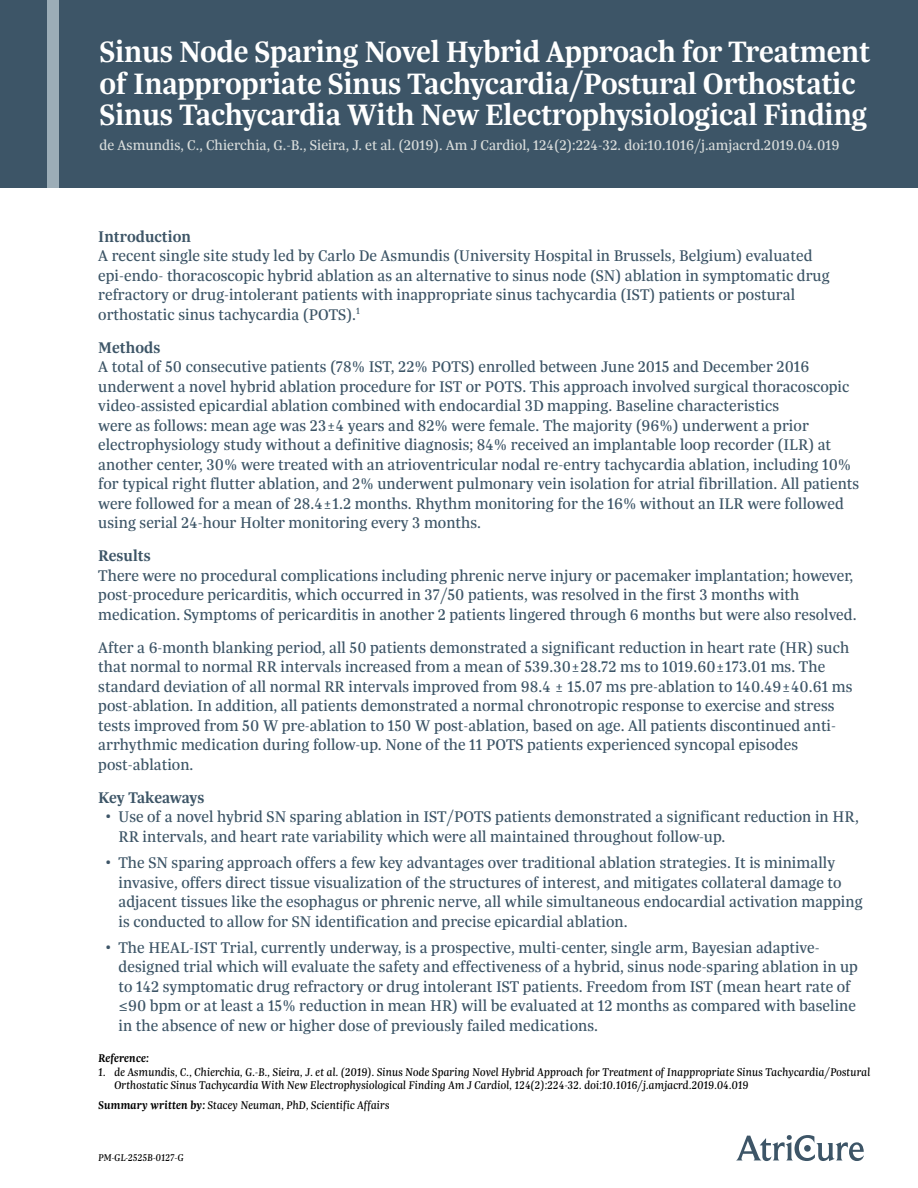
<style>
.page{position:relative;width:918px;height:1188px;background:#fff}
.page>*{position:absolute;margin:0;border:0;box-sizing:border-box;transform-origin:0 0}
.t1{font:600 31.5px/31.5px "Trola";letter-spacing:-.01em;color:#fff}
.t2{font:16.5px/19.5px "Trola";color:#3d5567}
.t3{font:600 16.5px "Trola";color:#3d5567}
.t4{font:15px "Trola";color:#d8dcdb}
.t5{font:italic 12px/13.5px "Trola";color:#000101}
.t6{font:italic 600 12px "Trola";color:#000101}
.t7{font:italic 10.5px "Trola";letter-spacing:-.005em;color:#000101}
.s1{font-weight:600}
</style>
<div class="page">
<div style="left:0;top:0;width:918px;height:188px;background:#3d5567"></div>
<div style="left:47px;top:0;width:11px;height:188px;background:#9cadb7"></div>
<svg style="left:736px;top:1135px;width:128px;height:26px"></svg>
<h1 class="t1" style="left:99px;top:35px;width:772px">Sinus Node Sparing Novel Hybrid Approach for Treatment of Inappropriate Sinus Tachycardia/Postural Orthostatic<br>Sinus Tachycardia With New Electrophysiological Finding</h1>
<p class="t4" style="left:99px;top:135px;width:742px">de Asmundis, C., Chierchia, G.-B., Sieira, J. et al. (2019). Am J Cardiol, 124(2):224-32. doi:10.1016/j.amjacrd.2019.04.019</p>
<p class="t3" style="left:98px;top:225px;width:94px">Introduction</p>
<p class="t2" style="left:98px;top:246px;width:733px">A recent single site study led by Carlo De Asmundis (University Hospital in Brussels, Belgium) evaluated epi-endo- thoracoscopic hybrid ablation as an alternative to sinus node (SN) ablation in symptomatic drug refractory or drug-intolerant patients with inappropriate sinus tachycardia (IST) patients or postural orthostatic sinus tachycardia (POTS).<sup>1</sup></p>
<p class="t3" style="left:98px;top:336px;width:64px">Methods</p>
<p class="t2" style="left:98px;top:357px;width:763px">A total of 50 consecutive patients (78% IST, 22% POTS) enrolled between June 2015 and December 2016 underwent a novel hybrid ablation procedure for IST or POTS. This approach involved surgical thoracoscopic video-assisted epicardial ablation combined with endocardial 3D mapping. Baseline characteristics<br>were as follows: mean age was 23±4 years and 82% were female. The majority (96%) underwent a prior electrophysiology study without a definitive diagnosis; 84% received an implantable loop recorder (ILR) at another center, 30% were treated with an atrioventricular nodal re-entry tachycardia ablation, including 10% for typical right flutter ablation, and 2% underwent pulmonary vein isolation for atrial fibrillation. All patients were followed for a mean of 28.4±1.2 months. Rhythm monitoring for the 16% without an ILR were followed using serial 24-hour Holter monitoring every 3 months.</p>
<p class="t3" style="left:98px;top:545px;width:54px">Results</p>
<p class="t2" style="left:98px;top:565px;width:760px">There were no procedural complications including phrenic nerve injury or pacemaker implantation; however, post-procedure pericarditis, which occurred in 37/50 patients, was resolved in the first 3 months with medication. Symptoms of pericarditis in another 2 patients lingered through 6 months but were also resolved.</p>
<p class="t2" style="left:98px;top:637px;width:756px">After a 6-month blanking period, all 50 patients demonstrated a significant reduction in heart rate (HR) such that normal to normal RR intervals increased from a mean of 539.30±28.72 ms to 1019.60±173.01 ms. The standard deviation of all normal RR intervals improved from 98.4 ± 15.07 ms pre-ablation to 140.49±40.61 ms post-ablation. In addition, all patients demonstrated a normal chronotropic response to exercise and stress tests improved from 50 W pre-ablation to 150 W post-ablation, based on age. All patients discontinued anti&shy;arrhythmic medication during follow-up. None of the 11 POTS patients experienced syncopal episodes post-ablation.</p>
<p class="t3" style="left:98px;top:786px;width:108px">Key Takeaways</p>
<p class="t2" style="left:119px;top:807px;width:742px;text-indent:-13px">• Use of a novel hybrid SN sparing ablation in IST/POTS patients demonstrated a significant reduction in HR,<br>RR intervals, and heart rate variability which were all maintained throughout follow-up.</p>
<p class="t2" style="left:119px;top:853px;width:746px;text-indent:-13px">• The SN sparing approach offers a few key advantages over traditional ablation strategies. It is minimally invasive, offers direct tissue visualization of the structures of interest, and mitigates collateral damage to adjacent tissues like the esophagus or phrenic nerve, all while simultaneous endocardial activation mapping is conducted to allow for SN identification and precise epicardial ablation.</p>
<p class="t2" style="left:119px;top:937px;width:741px;text-indent:-13px">• The HEAL-IST Trial, currently underway, is a prospective, multi-center, single arm, Bayesian adaptive&shy;designed trial which will evaluate the safety and effectiveness of a hybrid, sinus node-sparing ablation in up to 142 symptomatic drug refractory or drug intolerant IST patients. Freedom from IST (mean heart rate of ≤90 bpm or at least a 15% reduction in mean HR) will be evaluated at 12 months as compared with baseline in the absence of new or higher dose of previously failed medications.</p>
<p class="t6" style="left:98px;top:1050px;width:52px">Reference:</p>
<p class="t5" style="left:114px;top:1064px;width:758px;text-indent:-16px">1. de Asmundis, C., Chierchia, G.-B., Sieira, J. et al. (2019). Sinus Node Sparing Novel Hybrid Approach for Treatment of Inappropriate Sinus Tachycardia/Postural<br>Orthostatic Sinus Tachycardia With New Electrophysiological Finding Am J Cardiol, 124(2):224-32. doi:10.1016/j.amjacrd.2019.04.019</p>
<p class="t5" style="left:98px;top:1098px;width:293px"><span class="s1">Summary written by:</span> Stacey Neuman, PhD, Scientific Affairs</p>
<p class="t7" style="left:98px;top:1151px;width:87px">PM-GL-2525B-0127-G</p>
</div>
